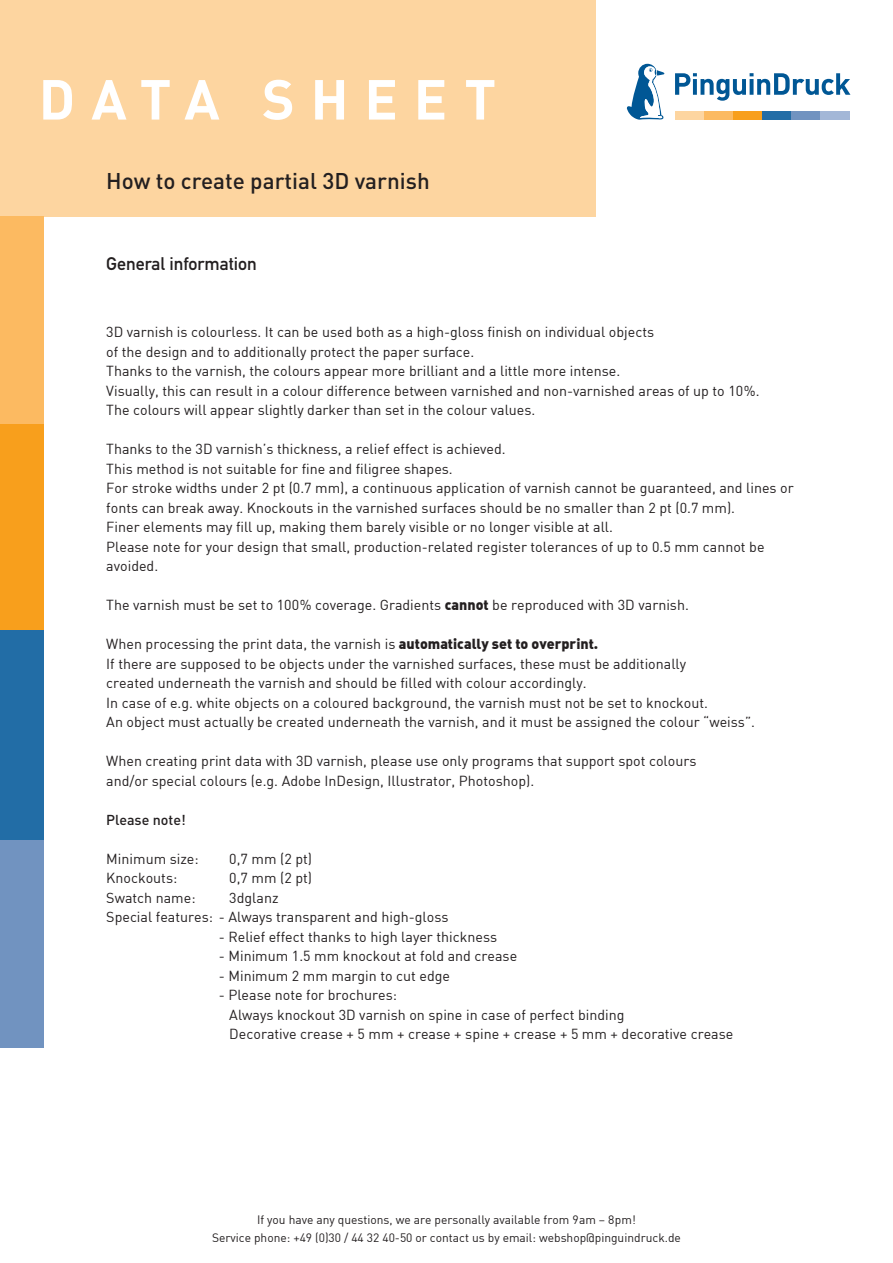
<style>
.page{position:relative;width:893px;height:1263px;background:#fff}
.page>*{position:absolute;margin:0;border:0;box-sizing:border-box;transform-origin:0 0}
.t1{font:700 55.5px "DIN Pro";letter-spacing:.285em;color:#fff}
.t2{font:500 22.5px "DIN";color:#231f20}
.t3{font:18px "DIN Mittelschrift";color:#231f20}
.t4{font:14.25px/19.5px "DIN";color:#231f20}
.t5{font:500 14.25px "DIN";color:#231f20}
.t6{font:12px/18px "DIN";color:#231f20;text-align:center}
.s1{font-family:"DIN Black Alternate"}
</style>
<div class="page">
<div style="left:0;top:0;width:595px;height:216px;background:#fdd5a0"></div>
<div style="left:675px;top:111px;width:29px;height:9px;background:#fdd5a0"></div>
<div style="left:704px;top:111px;width:29px;height:9px;background:#fcba61"></div>
<div style="left:733px;top:111px;width:29px;height:9px;background:#f89f1c"></div>
<div style="left:762px;top:111px;width:30px;height:9px;background:#226da6"></div>
<div style="left:792px;top:111px;width:29px;height:9px;background:#7193c0"></div>
<div style="left:821px;top:111px;width:29px;height:9px;background:#a3b7d7"></div>
<svg style="left:675px;top:73px;width:175px;height:28px"></svg>
<svg style="left:627px;top:64px;width:37px;height:55px"></svg>
<div style="left:0;top:216px;width:43px;height:208px;background:#fcba61"></div>
<div style="left:0;top:424px;width:43px;height:206px;background:#f89f1c"></div>
<div style="left:0;top:630px;width:43px;height:210px;background:#226da6"></div>
<div style="left:0;top:840px;width:43px;height:208px;background:#7193c0"></div>
<h1 class="t1" style="left:39px;top:56px;width:459px">DATA SHEET</h1>
<h2 class="t2" style="left:106px;top:166px;width:325px">How to create partial 3D varnish</h2>
<p class="t3" style="left:106px;top:253px;width:152px">General information</p>
<p class="t4" style="left:106px;top:322px;width:655px">3D varnish is colourless. It can be used both as a high-gloss finish on individual objects<br>of the design and to additionally protect the paper surface.<br>Thanks to the varnish, the colours appear more brilliant and a little more intense.<br>Visually, this can result in a colour difference between varnished and non-varnished areas of up to 10%.<br>The colours will appear slightly darker than set in the colour values.</p>
<p class="t4" style="left:106px;top:439px;width:689px">Thanks to the 3D varnish’s thickness, a relief effect is achieved.<br>This method is not suitable for fine and filigree shapes.<br>For stroke widths under 2 pt (0.7 mm), a continuous application of varnish cannot be guaranteed, and lines or fonts can break away. Knockouts in the varnished surfaces should be no smaller than 2 pt (0.7 mm).<br>Finer elements may fill up, making them barely visible or no longer visible at all.<br>Please note for your design that small, production-related register tolerances of up to 0.5 mm cannot be avoided.</p>
<p class="t4" style="left:106px;top:595px;width:584px">The varnish must be set to 100% coverage. Gradients <span class="s1">cannot</span> be reproduced with 3D varnish.</p>
<p class="t4" style="left:106px;top:634px;width:650px">When processing the print data, the varnish is <span class="s1">automatically set to overprint.<br></span>If there are supposed to be objects under the varnished surfaces, these must be additionally<br>created underneath the varnish and should be filled with colour accordingly.<br>In case of e.g. white objects on a coloured background, the varnish must not be set to knockout.<br>An object must actually be created underneath the varnish, and it must be assigned the colour “weiss”.</p>
<p class="t4" style="left:106px;top:751px;width:592px">When creating print data with 3D varnish, please use only programs that support spot colours and/or special colours (e.g. Adobe InDesign, Illustrator, Photoshop).</p>
<p class="t5" style="left:106px;top:810px;width:81px">Please note!</p>
<p class="t4" style="left:106px;top:848px;width:94px">Minimum size:</p>
<p class="t4" style="left:229px;top:848px;width:84px">0,7 mm (2 pt)</p>
<p class="t4" style="left:106px;top:868px;width:73px">Knockouts:</p>
<p class="t4" style="left:229px;top:868px;width:84px">0,7 mm (2 pt)</p>
<p class="t4" style="left:106px;top:887px;width:91px">Swatch name:</p>
<p class="t4" style="left:106px;top:887px;width:344px;text-indent:123px">3dglanz<br>Special features: - Always transparent and high-gloss</p>
<p class="t4" style="left:219px;top:926px;width:280px">- Relief effect thanks to high layer thickness</p>
<p class="t4" style="left:219px;top:946px;width:300px">- Minimum 1.5 mm knockout at fold and crease</p>
<p class="t4" style="left:219px;top:965px;width:233px">- Minimum 2 mm margin to cut edge</p>
<p class="t4" style="left:229px;top:985px;width:506px;text-indent:-11px">- Please note for brochures:<br>Always knockout 3D varnish on spine in case of perfect binding<br>Decorative crease + 5 mm + crease + spine + crease + 5 mm + decorative crease</p>
<p class="t6" style="left:212px;top:1210px;width:470px">If you have any questions, we are personally available from 9am – 8pm!<br>Service phone: +49 (0)30 / 44 32 40-50 or contact us by email: webshop@pinguindruck.de</p>
</div>
